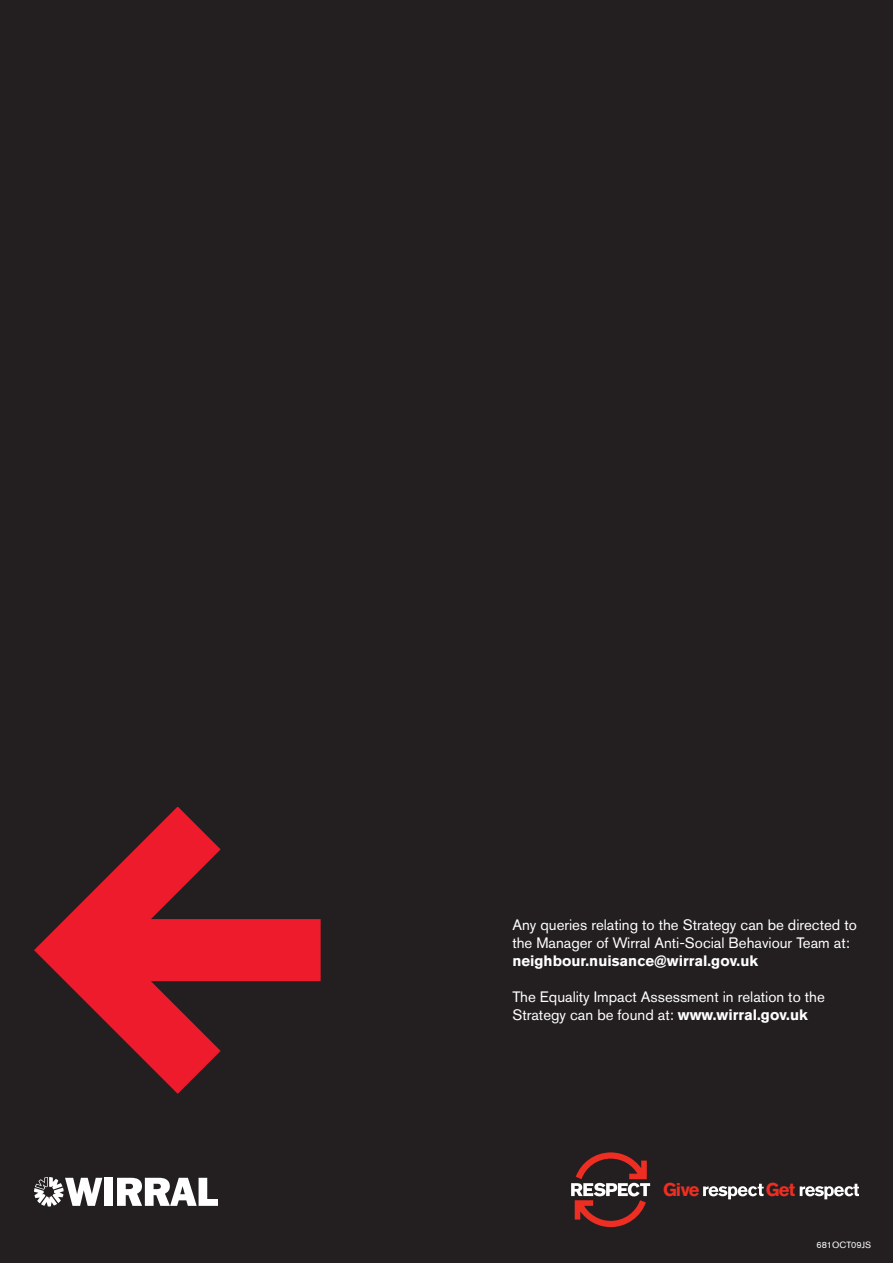
<style>
.page{position:relative;width:893px;height:1263px;background:#231f20}
.page>*{position:absolute;margin:0;border:0;box-sizing:border-box;transform-origin:0 0}
.t1{font:700 18.3px "Akzidenz Grotesk BE";letter-spacing:-.04em;color:#ee2e22}
.t2{font:15px/18px "Akzidenz Grotesk BE";color:#fff}
.t3{font:700 15px "Akzidenz Grotesk BE";color:#fff}
.t4{font:9px "Akzidenz Grotesk BE";color:#fff}
.s1{font-weight:700}
</style>
<div class="page">
<svg style="left:34px;top:807px;width:287px;height:287px"></svg>
<svg style="left:571px;top:1152px;width:79px;height:75px"></svg>
<svg style="left:703px;top:1184px;width:61px;height:15px"></svg>
<svg style="left:800px;top:1184px;width:59px;height:15px"></svg>
<svg style="left:34px;top:1177px;width:68px;height:29px"></svg>
<div style="left:104px;top:1178px;width:9px;height:28px;background:#fff"></div>
<svg style="left:117px;top:1178px;width:100px;height:28px"></svg>
<p class="t2" style="left:512px;top:917px;width:346px">Any queries relating to the Strategy can be directed to the Manager of Wirral Anti-Social Behaviour Team at:</p>
<p class="t3" style="left:512px;top:955px;width:247px">neighbour.nuisance@wirral.gov.uk</p>
<p class="t2" style="left:512px;top:989px;width:314px">The Equality Impact Assessment in relation to the<br>Strategy can be found at: <span class="s1">www.wirral.gov.uk</span></p>
<p class="t1" style="left:663px;top:1182px;width:38px">Give</p>
<p class="t1" style="left:766px;top:1182px;width:31px">Get</p>
<p class="t4" style="left:816px;top:1242px;width:56px">681OCT09JS</p>
</div>
